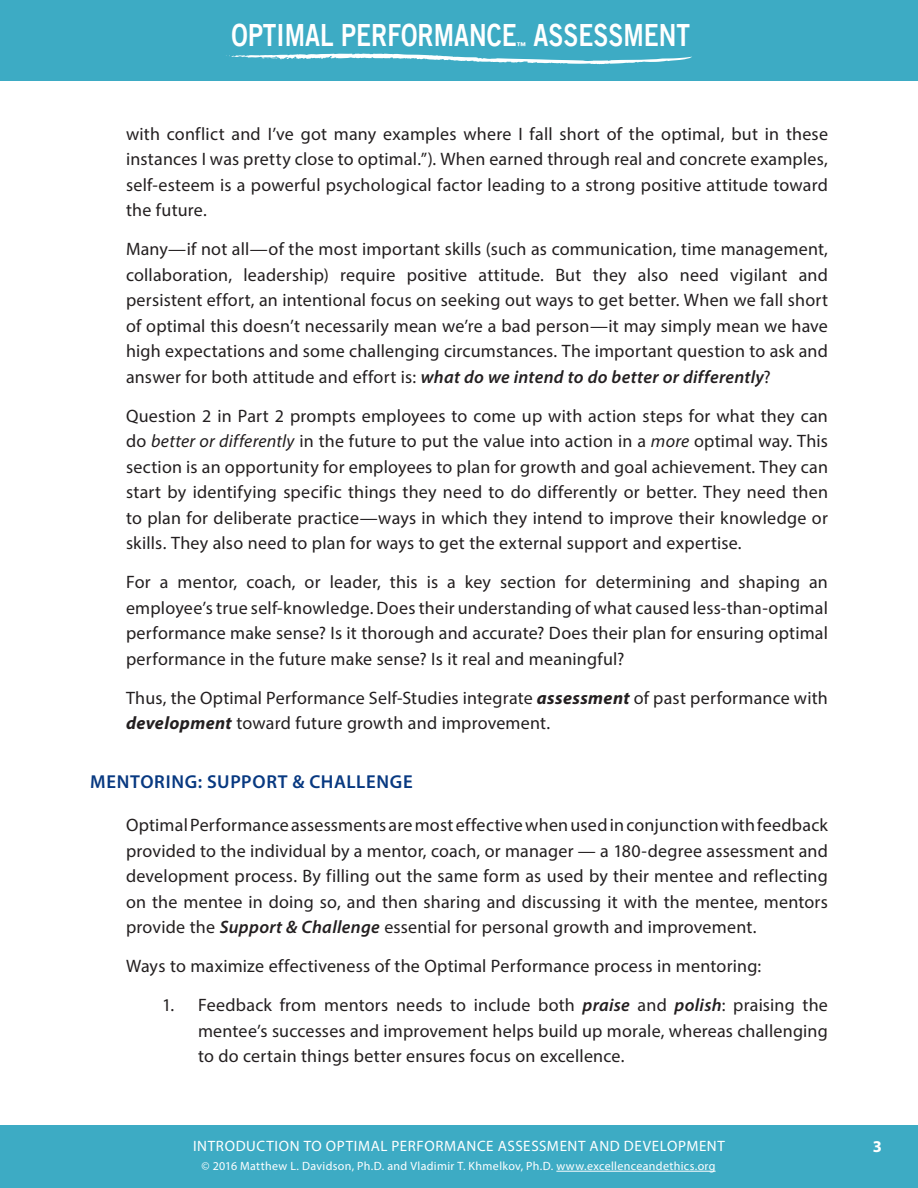
<style>
.page{position:relative;width:918px;height:1188px;background:#fff}
.page>*{position:absolute;margin:0;border:0;box-sizing:border-box;transform-origin:0 0}
.t1{font:30.6px "Trade Gothic LT Std Bd 2";color:#fff;scale:.8 1}
.t2{font:600 18.75px "Myriad Pro";letter-spacing:.035em;color:#083981}
.t3{font:18px/25.5px "Myriad Pro";letter-spacing:.01em;color:#231f20;text-align:justify}
.t4{font:700 16.5px "Myriad Pro";color:#fff}
.t5{font:15px "Myriad Pro";letter-spacing:.045em;color:#fff}
.t6{font:12px "Myriad Pro";letter-spacing:.025em;color:#fff}
.t7{font:700 9.3px "Trade Gothic LT Std";color:#fff}
.s1{font-weight:600;font-style:italic}
.s2{font-style:italic}
.s3{font-weight:700;font-style:italic}
</style>
<div class="page">
<div style="left:0;top:0;width:918px;height:81px;background:#3dabc4"></div>
<svg style="left:226px;top:53px;width:466px;height:11px"></svg>
<div style="left:0;top:1125px;width:918px;height:63px;background:#3dabc4"></div>
<hr style="left:556px;top:1171px;width:160px;height:1px;background:#fff">
<h1 class="t1" style="left:232px;top:16px;width:358px">OPTIMAL PERFORMANCE</h1>
<p class="t7" style="left:517px;top:40px;width:11px">™</p>
<h1 class="t1" style="left:534px;top:16px;width:197px">ASSESSMENT</h1>
<p class="t3" style="left:126px;top:120px;width:704px">with conflict and I’ve got many examples where I fall short of the optimal, but in these instances I was pretty close to optimal.”). When earned through real and concrete examples, self-esteem is a powerful psychological factor leading to a strong positive attitude toward the future.</p>
<p class="t3" style="left:126px;top:236px;width:704px">Many—if not all—of the most important skills (such as communication, time management, collaboration, leadership) require positive attitude. But they also need vigilant and persistent effort, an intentional focus on seeking out ways to get better. When we fall short of optimal this doesn’t necessarily mean we’re a bad person—it may simply mean we have high expectations and some challenging circumstances. The important question to ask and answer for both attitude and effort is: <span class="s1">what do we intend to do better or differently</span>?</p>
<p class="t3" style="left:126px;top:402px;width:704px">Question 2 in Part 2 prompts employees to come up with action steps for what they can do <span class="s2">better or differently</span> in the future to put the value into action in a <span class="s2">more</span> optimal way. This section is an opportunity for employees to plan for growth and goal achievement. They can start by identifying specific things they need to do differently or better. They need then to plan for deliberate practice—ways in which they intend to improve their knowledge or skills. They also need to plan for ways to get the external support and expertise.</p>
<p class="t3" style="left:126px;top:569px;width:704px">For a mentor, coach, or leader, this is a key section for determining and shaping an employee’s true self-knowledge. Does their understanding of what caused less-than-optimal performance make sense? Is it thorough and accurate? Does their plan for ensuring optimal performance in the future make sense? Is it real and meaningful?</p>
<p class="t3" style="left:126px;top:685px;width:703px">Thus, the Optimal Performance Self-Studies integrate <span class="s3">assessment</span> of past performance with <span class="s3">development</span> toward future growth and improvement.</p>
<p class="t2" style="left:90px;top:769px;width:324px">MENTORING: SUPPORT &amp; CHALLENGE</p>
<p class="t3" style="left:126px;top:812px;width:703px">Optimal Performance assessments are most effective when used in conjunction with feedback provided to the individual by a mentor, coach, or manager — a 180-degree assessment and development process. By filling out the same form as used by their mentee and reflecting on the mentee in doing so, and then sharing and discussing it with the mentee, mentors provide the <span class="s1">Support &amp; Challenge</span> essential for personal growth and improvement.</p>
<p class="t3" style="left:126px;top:953px;width:637px">Ways to maximize effectiveness of the Optimal Performance process in mentoring:</p>
<p class="t3" style="left:198px;top:992px;width:631px;text-indent:-36px">1. Feedback from mentors needs to include both <span class="s1">praise</span> and <span class="s1">polish</span>: praising the mentee’s successes and improvement helps build up morale, whereas challenging to do certain things better ensures focus on excellence.</p>
<p class="t5" style="left:193px;top:1137px;width:73px">Introduction</p>
<p class="t5" style="left:304px;top:1137px;width:43px">to Optimal</p>
<p class="t5" style="left:392px;top:1137px;width:64px">Performance</p>
<p class="t5" style="left:498px;top:1137px;width:20px">Assessment</p>
<p class="t5" style="left:590px;top:1137px;width:11px">and</p>
<p class="t5" style="left:624px;top:1137px;width:21px">Development</p>
<p class="t4" style="left:873px;top:1136px;width:11px">3</p>
<p class="t6" style="left:202px;top:1159px;width:516px">© 2016 Matthew L. Davidson, Ph.D. and Vladimir T. Khmelkov, Ph.D. www.excellenceandethics.org</p>
</div>
